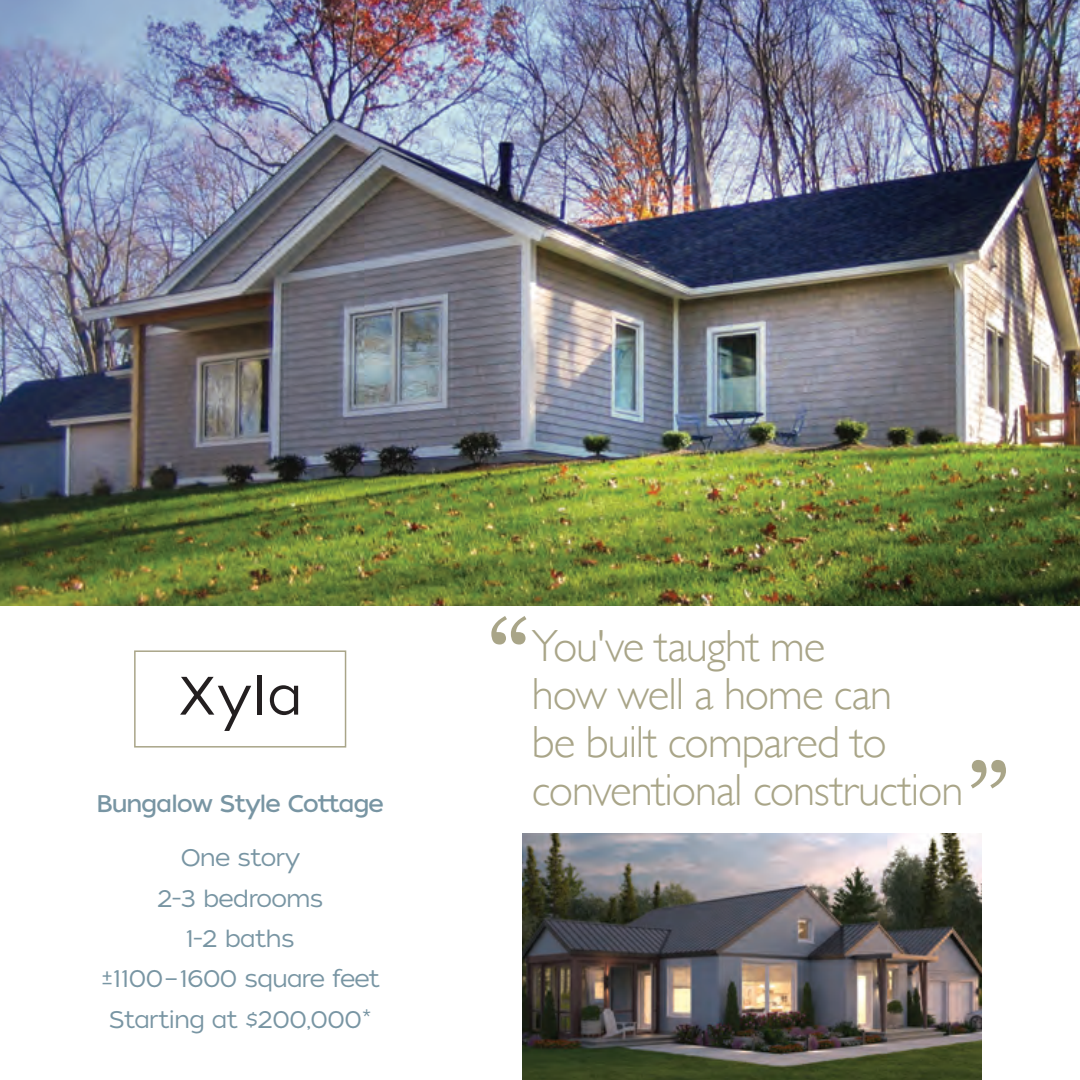
<style>
.page{position:relative;width:1080px;height:1080px;background:#fff}
.page>*{position:absolute;margin:0;border:0;box-sizing:border-box;transform-origin:0 0}
.t1{font:108px "Georgia";color:#a9a588}
.t2{font:54px "Tide Sans 300 Lil Kahuna";color:#231f20}
.t3{font:300 45px/48px "Gill Sans";letter-spacing:-.025em;color:#a9a588}
.specs{font:24px "Tide Sans 300 Lil Kahuna";letter-spacing:-.05em;color:#7895a3}
.specs-2{font:24px "Tide Sans 400 Lil Dude";letter-spacing:-.05em;color:#7895a3}
</style>
<div class="page">
<img style="left:523px;top:834px;width:459px;height:246px">
<img style="left:0;top:0;width:1080px;height:606px">
<div style="left:134px;top:650px;width:212px;height:98px;border:2px solid #a9a588"></div>
<p class="t2" style="left:178px;top:662px;width:127px">Xyla</p>
<p class="specs-2" style="left:96px;top:788px;width:289px">Bungalow Style Cottage</p>
<p class="specs" style="left:180px;top:842px;width:121px">One story</p>
<p class="specs" style="left:157px;top:883px;width:168px">2-3 bedrooms</p>
<p class="specs" style="left:185px;top:923px;width:111px">1-2 baths</p>
<p class="specs" style="left:100px;top:964px;width:282px">±1100−1600 square feet</p>
<p class="specs" style="left:108px;top:1004px;width:266px">Starting at $200,000*</p>
<p class="t1" style="left:487px;top:580px;width:46px">“</p>
<p class="t3" style="left:532px;top:620px;width:433px">You've taught me<br>how well a home can<br>be built compared to conventional construction</p>
<p class="t1" style="left:1010px;top:824px;width:46px;rotate:-180deg">“</p>
</div>
